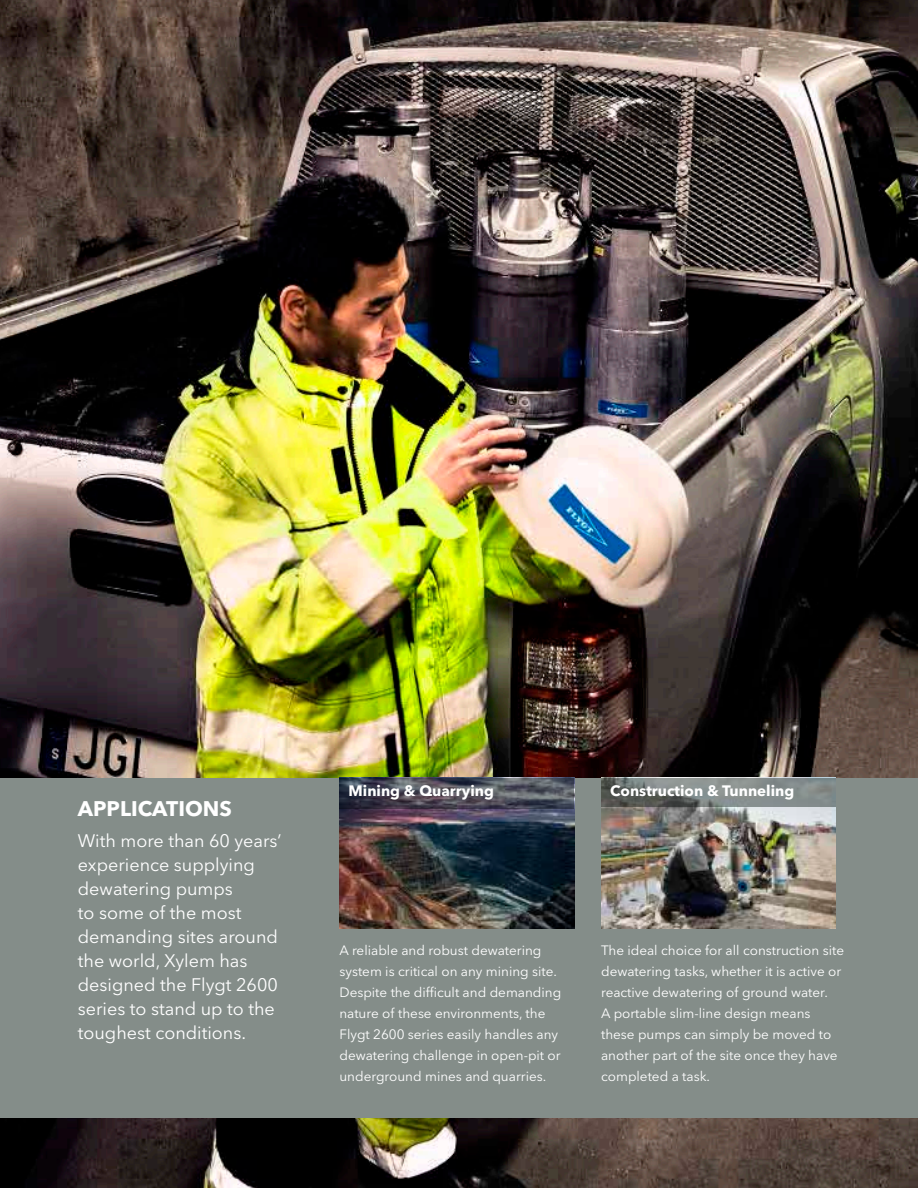
<style>
.page{position:relative;width:918px;height:1188px;background:#fff}
.page>*{position:absolute;margin:0;border:0;box-sizing:border-box;transform-origin:0 0}
.t1{font:700 21px "Avenir Next LT Pro";color:#fff}
.t2{font:18px/24px "Avenir Next LT Pro";color:#fff}
.t3{font:700 15px "Avenir Next LT Pro";color:#fff}
.t4{font:13.5px/21px "Avenir Next LT Pro";color:#fff}
</style>
<div class="page">
<img style="left:0;top:0;width:918px;height:1188px">
<div style="left:0;top:778px;width:918px;height:339px;background:#848d89"></div>
<img style="left:339px;top:808px;width:235px;height:121px">
<img style="left:601px;top:807px;width:235px;height:122px">
<svg style="left:339px;top:778px;width:235px;height:30px;background:#4b4d59"></svg>
<svg style="left:601px;top:778px;width:235px;height:29px"></svg>
<h1 class="t1" style="left:78px;top:796px;width:156px">APPLICATIONS</h1>
<h2 class="t2" style="left:78px;top:829px;width:205px">With more than 60 years’ experience supplying dewatering pumps<br>to some of the most demanding sites around the world, Xylem has designed the Flygt 2600 series to stand up to the toughest conditions.</h2>
<p class="t3" style="left:349px;top:781px;width:147px">Mining &amp; Quarrying</p>
<p class="t3" style="left:610px;top:782px;width:185px">Construction &amp; Tunneling</p>
<p class="t4" style="left:339px;top:940px;width:223px">A reliable and robust dewatering system is critical on any mining site.<br>Despite the difficult and demanding nature of these environments, the Flygt 2600 series easily handles any dewatering challenge in open-pit or underground mines and quarries.</p>
<p class="t4" style="left:601px;top:940px;width:245px">The ideal choice for all construction site dewatering tasks, whether it is active or reactive dewatering of ground water.<br>A portable slim-line design means these pumps can simply be moved to another part of the site once they have completed a task.</p>
</div>
